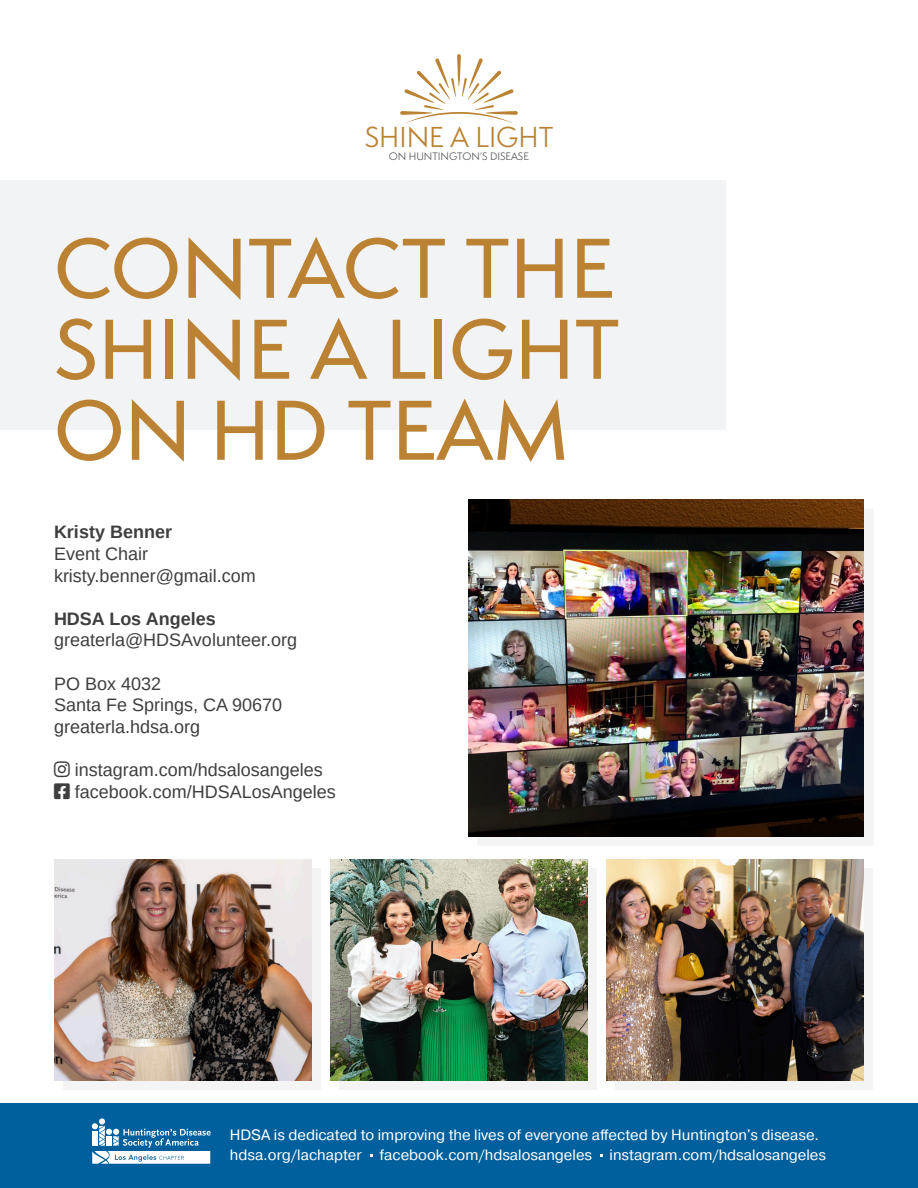
<style>
.page{position:relative;width:918px;height:1188px;background:#fff}
.page>*{position:absolute;margin:0;border:0;box-sizing:border-box;transform-origin:0 0}
.t1{font:500 78px/81px "Semplicita Pro";color:#ba8232;text-align:justify}
.t2{font:26.55px "Semplicita Pro";color:#ba8232}
.t3{font:18px "Arimo";color:#3e3e3f}
.t4{font:700 18px "Arimo";color:#3e3e3f}
.t5{font:15px "Pragmatica";color:#fff}
.t6{font:9.9px "Semplicita Pro";color:#57585a}
</style>
<div class="page">
<div style="left:0;top:180px;width:726px;height:249px;background:#f2f3f4"></div>
<div style="left:0;top:1104px;width:918px;height:84px;background:#00609d"></div>
<svg style="left:486px;top:111px;width:32px;height:4px"></svg>
<svg style="left:400px;top:111px;width:32px;height:4px"></svg>
<svg style="left:457px;top:54px;width:4px;height:32px"></svg>
<svg style="left:404px;top:58px;width:110px;height:65px"></svg>
<div style="left:99px;top:1118px;width:6px;height:7px;background:#fff;border-radius:50%"></div>
<svg style="left:92px;top:1123px;width:119px;height:41px"></svg>
<div style="left:477px;top:508px;width:396px;height:338px;background:#231f20;opacity:.05"></div>
<img style="left:468px;top:500px;width:396px;height:336px">
<div style="left:63px;top:868px;width:258px;height:222px;background:#f4f4f4"></div>
<img style="left:54px;top:859px;width:258px;height:222px">
<div style="left:339px;top:868px;width:258px;height:222px;background:#f4f4f4"></div>
<img style="left:330px;top:859px;width:258px;height:222px">
<div style="left:615px;top:868px;width:258px;height:222px;background:#f4f4f4"></div>
<img style="left:606px;top:859px;width:258px;height:222px">
<p class="t2" style="left:365px;top:118px;width:190px">SHINE A LIGHT</p>
<p class="t6" style="left:389px;top:150px;width:142px">ON HUNTINGTON’S DISEASE</p>
<p class="t1" style="left:54px;top:228px;width:567px">CONTACT THE SHINE A LIGHT ON HD TEAM</p>
<p class="t4" style="left:54px;top:520px;width:120px">Kristy Benner</p>
<p class="t3" style="left:54px;top:542px;width:96px">Event Chair</p>
<p class="t3" style="left:54px;top:564px;width:203px">kristy.benner@gmail.com</p>
<p class="t4" style="left:54px;top:606px;width:163px">HDSA Los Angeles</p>
<p class="t3" style="left:54px;top:629px;width:245px">greaterla@HDSAvolunteer.org</p>
<p class="t3" style="left:54px;top:672px;width:109px">PO Box 4032</p>
<p class="t3" style="left:54px;top:693px;width:230px">Santa Fe Springs, CA 90670</p>
<p class="t3" style="left:54px;top:715px;width:148px">greaterla.hdsa.org</p>
<p class="t3" style="left:75px;top:758px;width:250px">instagram.com/hdsalosangeles</p>
<p class="t3" style="left:75px;top:780px;width:263px">facebook.com/HDSALosAngeles</p>
<p class="t5" style="left:230px;top:1125px;width:591px">HDSA is dedicated to improving the lives of everyone affected by Huntington's disease.</p>
<p class="t5" style="left:230px;top:1146px;width:598px">hdsa.org/lachapter facebook.com/hdsalosangeles instagram.com/hdsalosangeles</p>
</div>
